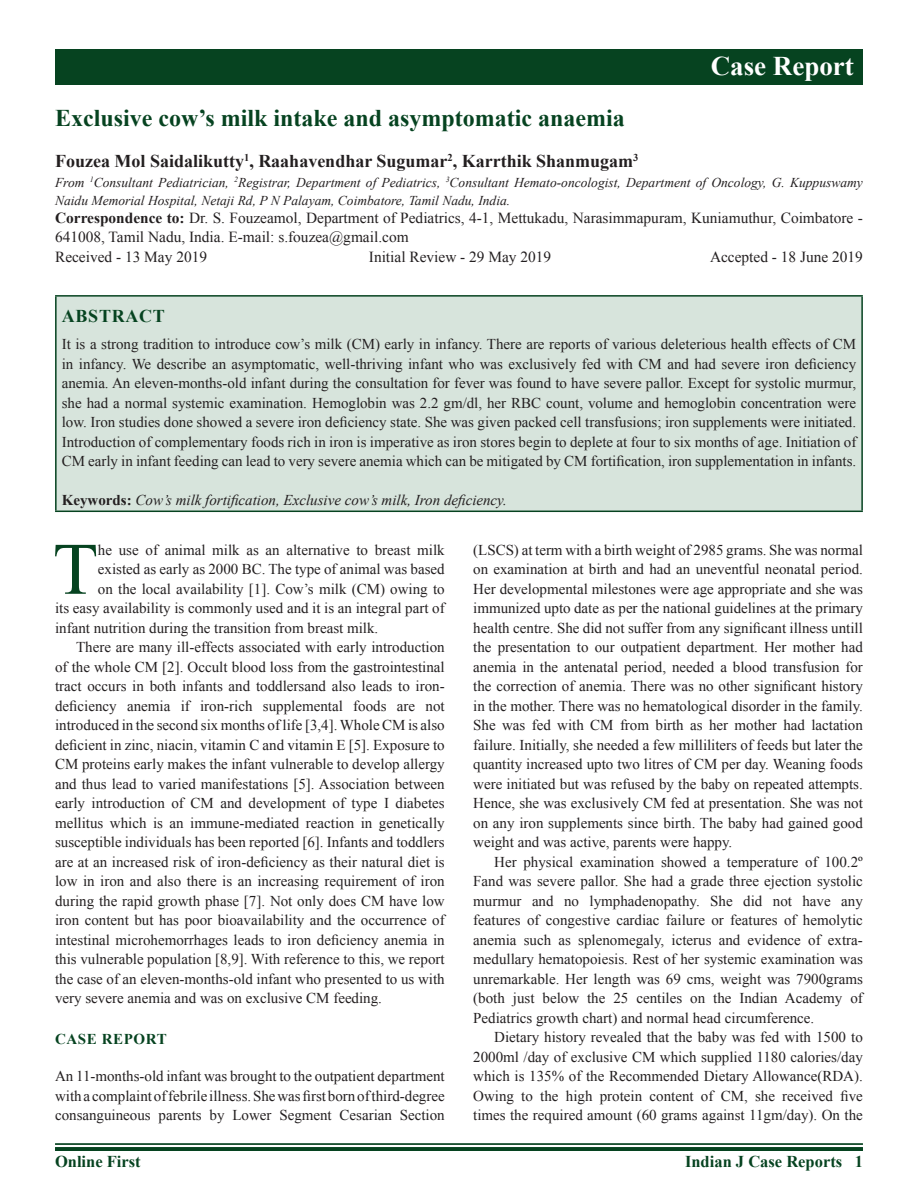
<style>
.page{position:relative;width:918px;height:1188px;background:#fff}
.page>*{position:absolute;margin:0;border:0;box-sizing:border-box;transform-origin:0 0}
.text-drop{font:73.95px "Times New Roman";color:#064320}
.t1{font:700 27px "Times New Roman";color:#fff}
.Article-title{font:700 24px "Times New Roman";color:#064320}
.Authors{font:700 18px "Times New Roman";color:#231f20}
.Abstract-Head{font:700 18px "Times New Roman";letter-spacing:.04em;color:#064320}
.t2{font:700 16.5px "Times New Roman";color:#064320}
.Correspondence{font:15.3px/18.5px "Times New Roman";color:#231f20}
.dates{font:15.3px "Times New Roman";color:#231f20}
.text{font:15px/19.5px "Times New Roman";color:#231f20;text-align:justify}
.text-first{font:15px/19.5px "Times New Roman";color:#231f20;text-align:justify}
.Abstract-Text{font:15px/19.5px "Times New Roman";color:#231f20;text-align:justify}
.text-drop-2{font:15px "Times New Roman";color:#231f20}
.Key_words{font:italic 15px "Times New Roman";color:#231f20}
.Heading1{font:700 15px "Times New Roman";letter-spacing:.04em;color:#064320}
.AuthorAffiliatio{font:italic 13.5px/18px "Times New Roman";color:#231f20}
.s1{font-weight:700}
.s2{font-weight:700;font-style:normal}
</style>
<div class="page">
<div style="left:55px;top:50px;width:808px;height:35px;background:#064320"></div>
<hr style="left:55px;top:1147px;width:808px;height:4px;background:#064320">
<hr style="left:55px;top:1143px;width:808px;height:2px;background:#064320">
<div style="left:56px;top:296px;width:806px;height:215px;background:#d7e4dc"></div>
<hr style="left:55px;top:297px;width:2px;height:214px;background:#064320">
<hr style="left:55px;top:295px;width:808px;height:2px;background:#064320">
<hr style="left:861px;top:297px;width:2px;height:214px;background:#064320">
<hr style="left:55px;top:511px;width:808px;height:1px;background:#064320">
<h2 class="t1" style="left:711px;top:47px;width:145px">Case Report</h2>
<p class="Article-title" style="left:55px;top:101px;width:571px">Exclusive cow’s milk intake and asymptomatic anaemia</p>
<p class="Authors" style="left:55px;top:148px;width:585px">Fouzea Mol Saidalikutty<sup>1</sup>, Raahavendhar Sugumar<sup>2</sup>, Karrthik Shanmugam<sup>3</sup></p>
<p class="AuthorAffiliatio" style="left:55px;top:173px;width:809px">From <sup>1</sup>Consultant Pediatrician, <sup>2</sup>Registrar, Department of Pediatrics, <sup>3</sup>Consultant Hemato-oncologist, Department of Oncology, G. Kuppuswamy<br>Naidu Memorial Hospital, Netaji Rd, P N Palayam, Coimbatore, Tamil Nadu, India.</p>
<p class="Correspondence" style="left:55px;top:209px;width:809px"><span class="s1">Correspondence to:</span> Dr. S. Fouzeamol, Department of Pediatrics, 4-1, Mettukadu, Narasimmapuram, Kuniamuthur, Coimbatore -<br>641008, Tamil Nadu, India. E-mail: s.fouzea@gmail.com</p>
<p class="dates" style="left:55px;top:247px;width:154px">Received - 13 May 2019</p>
<p class="dates" style="left:369px;top:247px;width:184px">Initial Review - 29 May 2019</p>
<p class="dates" style="left:710px;top:247px;width:154px">Accepted - 18 June 2019</p>
<p class="Abstract-Head" style="left:62px;top:303px;width:105px">ABSTRACT</p>
<p class="Abstract-Text" style="left:62px;top:334px;width:796px">It is a strong tradition to introduce cow’s milk (CM) early in infancy. There are reports of various deleterious health effects of CM in infancy. We describe an asymptomatic, well-thriving infant who was exclusively fed with CM and had severe iron deficiency anemia. An eleven-months-old infant during the consultation for fever was found to have severe pallor. Except for systolic murmur, she had a normal systemic examination. Hemoglobin was 2.2 gm/dl, her RBC count, volume and hemoglobin concentration were low. Iron studies done showed a severe iron deficiency state. She was given packed cell transfusions; iron supplements were initiated.<br>Introduction of complementary foods rich in iron is imperative as iron stores begin to deplete at four to six months of age. Initiation of CM early in infant feeding can lead to very severe anemia which can be mitigated by CM fortification, iron supplementation in infants.</p>
<p class="Key_words" style="left:62px;top:490px;width:447px"><span class="s2">Keywords:</span> Cow’s milk fortification, Exclusive cow’s milk, Iron deficiency.</p>
<p class="text-drop" style="left:53px;top:519px;width:47px">T</p>
<p class="text-drop-2" style="left:98px;top:540px;width:348px">he use of animal milk as an alternative to breast milk</p>
<p class="text-first" style="left:473px;top:540px;width:391px">(LSCS) at term with a birth weight of 2985 grams. She was normal on examination at birth and had an uneventful neonatal period.<br>Her developmental milestones were age appropriate and she was immunized upto date as per the national guidelines at the primary health centre. She did not suffer from any significant illness untill the presentation to our outpatient department. Her mother had anemia in the antenatal period, needed a blood transfusion for the correction of anemia. There was no other significant history in the mother. There was no hematological disorder in the family.<br>She was fed with CM from birth as her mother had lactation failure. Initially, she needed a few milliliters of feeds but later the quantity increased upto two litres of CM per day. Weaning foods were initiated but was refused by the baby on repeated attempts.<br>Hence, she was exclusively CM fed at presentation. She was not on any iron supplements since birth. The baby had gained good weight and was active, parents were happy.</p>
<p class="text" style="left:473px;top:852px;width:391px;text-indent:21px">Her physical examination showed a temperature of 100.2º Fand was severe pallor. She had a grade three ejection systolic murmur and no lymphadenopathy. She did not have any features of congestive cardiac failure or features of hemolytic anemia such as splenomegaly, icterus and evidence of extra&shy;medullary hematopoiesis. Rest of her systemic examination was unremarkable. Her length was 69 cms, weight was 7900grams (both just below the 25 centiles on the Indian Academy of Pediatrics growth chart) and normal head circumference.</p>
<p class="text" style="left:473px;top:1027px;width:391px;text-indent:21px">Dietary history revealed that the baby was fed with 1500 to 2000ml /day of exclusive CM which supplied 1180 calories/day which is 135% of the Recommended Dietary Allowance(RDA).<br>Owing to the high protein content of CM, she received five times the required amount (60 grams against 11gm/day). On the</p>
<p class="text-drop-2" style="left:98px;top:559px;width:348px">existed as early as 2000 BC. The type of animal was based</p>
<p class="text-drop-2" style="left:98px;top:579px;width:348px">on the local availability [1]. Cow’s milk (CM) owing to</p>
<p class="text-drop-2" style="left:55px;top:598px;width:391px">its easy availability is commonly used and it is an integral part of</p>
<p class="text-drop-2" style="left:55px;top:618px;width:325px">infant nutrition during the transition from breast milk.</p>
<p class="text" style="left:55px;top:637px;width:391px;text-indent:21px">There are many ill-effects associated with early introduction of the whole CM [2]. Occult blood loss from the gastrointestinal tract occurs in both infants and toddlersand also leads to iron&shy;deficiency anemia if iron-rich supplemental foods are not introduced in the second six months of life [3,4]. Whole CM is also deficient in zinc, niacin, vitamin C and vitamin E [5]. Exposure to CM proteins early makes the infant vulnerable to develop allergy and thus lead to varied manifestations [5]. Association between early introduction of CM and development of type I diabetes mellitus which is an immune-mediated reaction in genetically susceptible individuals has been reported [6]. Infants and toddlers are at an increased risk of iron-deficiency as their natural diet is low in iron and also there is an increasing requirement of iron during the rapid growth phase [7]. Not only does CM have low iron content but has poor bioavailability and the occurrence of intestinal microhemorrhages leads to iron deficiency anemia in this vulnerable population [8,9]. With reference to this, we report the case of an eleven-months-old infant who presented to us with very severe anemia and was on exclusive CM feeding.</p>
<p class="Heading1" style="left:55px;top:1028px;width:113px">CASE REPORT</p>
<p class="text-first" style="left:55px;top:1066px;width:391px">An 11-months-old infant was brought to the outpatient department with a complaint of febrile illness. She was first born of third-degree consanguineous parents by Lower Segment Cesarian Section</p>
<p class="t2" style="left:55px;top:1150px;width:87px">Online First</p>
<p class="t2" style="left:685px;top:1150px;width:179px">Indian J Case Reports 1</p>
</div>
